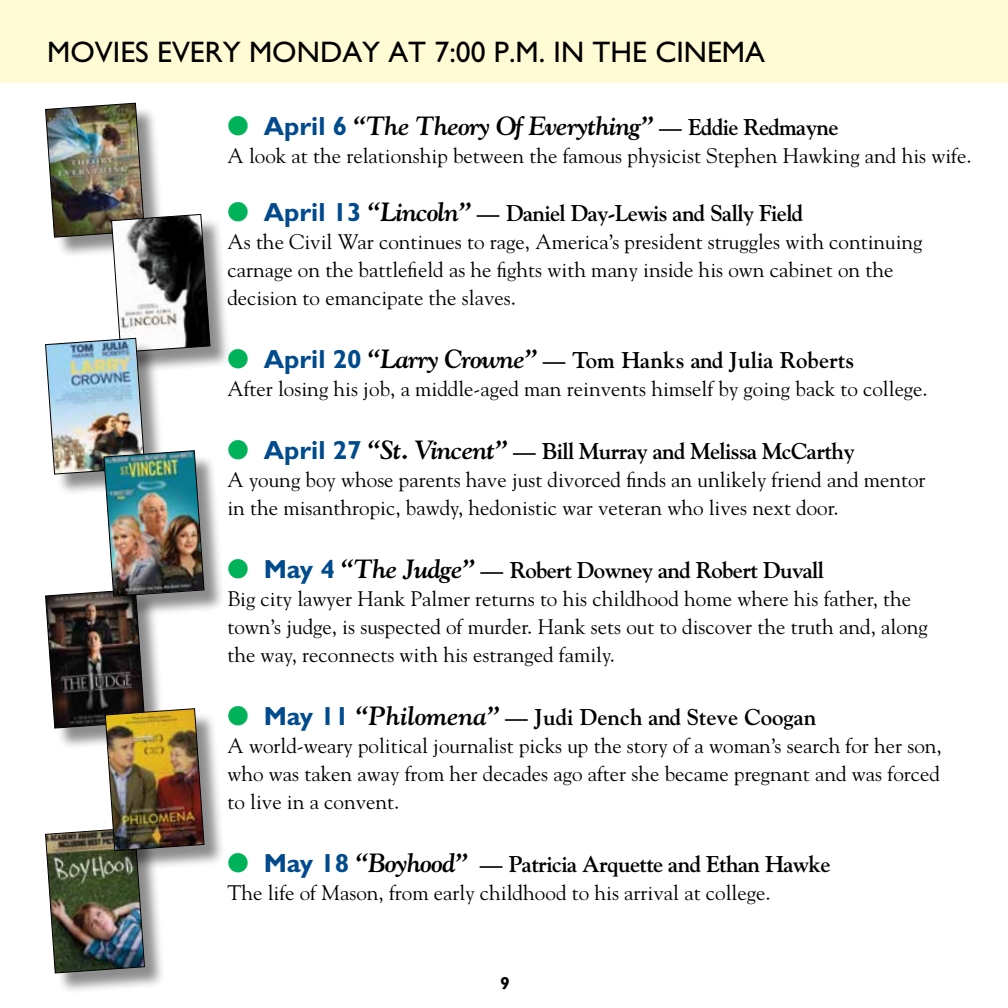
<style>
.page{position:relative;width:1008px;height:1008px;background:#fff}
.page>*{position:absolute;margin:0;border:0;box-sizing:border-box;transform-origin:0 0}
.t1{font:29.75px "Gill Sans";color:#000}
.t2{font:italic 700 26.25px "Goudy";letter-spacing:-.03em;color:#000}
.t3{font:700 22.75px "Goudy";letter-spacing:-.03em;color:#000}
.t4{font:700 22.75px "Goudy";color:#000}
.t5{font:21px/28px "Goudy";color:#000}
.t6{font:700 17.5px "Gill Sans";color:#000}
.s1{color:#00b259}
.s2{font-family:"Gill Sans";font-style:normal;color:#004b8d}
.s3{font-style:normal;font-size:22.75px}
.s4{font-family:"Gill Sans";font-size:26.25px;color:#004b8d}
.s5{font-style:italic;font-size:26.25px}
</style>
<div class="page">
<div style="left:115px;top:218px;width:116px;height:156px;background:#000;opacity:.45"></div>
<div style="left:49px;top:831px;width:117px;height:163px;background:#000;opacity:.45"></div>
<div style="left:0;top:0;width:1008px;height:83px;background:#fffcd5"></div>
<div style="left:107px;top:454px;width:118px;height:164px;background:#000;opacity:.45"></div>
<div style="left:108px;top:712px;width:118px;height:160px;background:#000;opacity:.45"></div>
<img style="left:45px;top:103px;width:165px;height:870px">
<h1 class="t1" style="left:47px;top:35px;width:719px">MOVIES EVERY MONDAY AT 7:00 P.M. IN THE CINEMA</h1>
<p class="t2" style="left:227px;top:110px;width:613px"><span class="s1">●</span> <span class="s2">April 6</span> “The Theory Of Everything” <span class="s3">— Eddie Redmayne</span></p>
<p class="t5" style="left:227px;top:141px;width:746px">A look at the relationship between the famous physicist Stephen Hawking and his wife.</p>
<p class="t3" style="left:227px;top:199px;width:577px"><span class="s1">●</span> <span class="s4">April 13</span> <span class="s5">“Lincoln”</span> — Daniel Day-Lewis and Sally Field</p>
<p class="t5" style="left:227px;top:227px;width:697px">As the Civil War continues to rage, America’s president struggles with continuing carnage on the battlefield as he fights with many inside his own cabinet on the decision to emancipate the slaves.</p>
<p class="t4" style="left:227px;top:346px;width:628px"><span class="s1">●</span> <span class="s4">April 20</span> <span class="s5">“Larry Crowne”</span> — Tom Hanks and Julia Roberts</p>
<p class="t5" style="left:227px;top:374px;width:702px">After losing his job, a middle-aged man reinvents himself by going back to college.</p>
<p class="t3" style="left:227px;top:437px;width:629px"><span class="s1">●</span> <span class="s4">April 27</span> <span class="s5">“St. Vincent”</span> — Bill Murray and Melissa McCarthy</p>
<p class="t5" style="left:227px;top:465px;width:700px">A young boy whose parents have just divorced finds an unlikely friend and mentor in the misanthropic, bawdy, hedonistic war veteran who lives next door.</p>
<p class="t3" style="left:227px;top:556px;width:598px"><span class="s1">●</span> <span class="s4">May 4</span> <span class="s5">“The Judge”</span> — Robert Downey and Robert Duvall</p>
<p class="t5" style="left:227px;top:584px;width:702px">Big city lawyer Hank Palmer returns to his childhood home where his father, the town’s judge, is suspected of murder. Hank sets out to discover the truth and, along the way, reconnects with his estranged family.</p>
<p class="t4" style="left:227px;top:703px;width:591px"><span class="s1">●</span> <span class="s4">May 11</span> <span class="s5">“Philomena”</span> — Judi Dench and Steve Coogan</p>
<p class="t5" style="left:227px;top:731px;width:716px;text-align:justify">A world-weary political journalist picks up the story of a woman’s search for her son, who was taken away from her decades ago after she became pregnant and was forced to live in a convent.</p>
<p class="t3" style="left:227px;top:850px;width:605px"><span class="s1">●</span> <span class="s4">May 18</span> <span class="s5">“Boyhood”</span> — Patricia Arquette and Ethan Hawke</p>
<p class="t5" style="left:227px;top:878px;width:545px">The life of Mason, from early childhood to his arrival at college.</p>
<p class="t6" style="left:500px;top:973px;width:11px">9</p>
</div>
